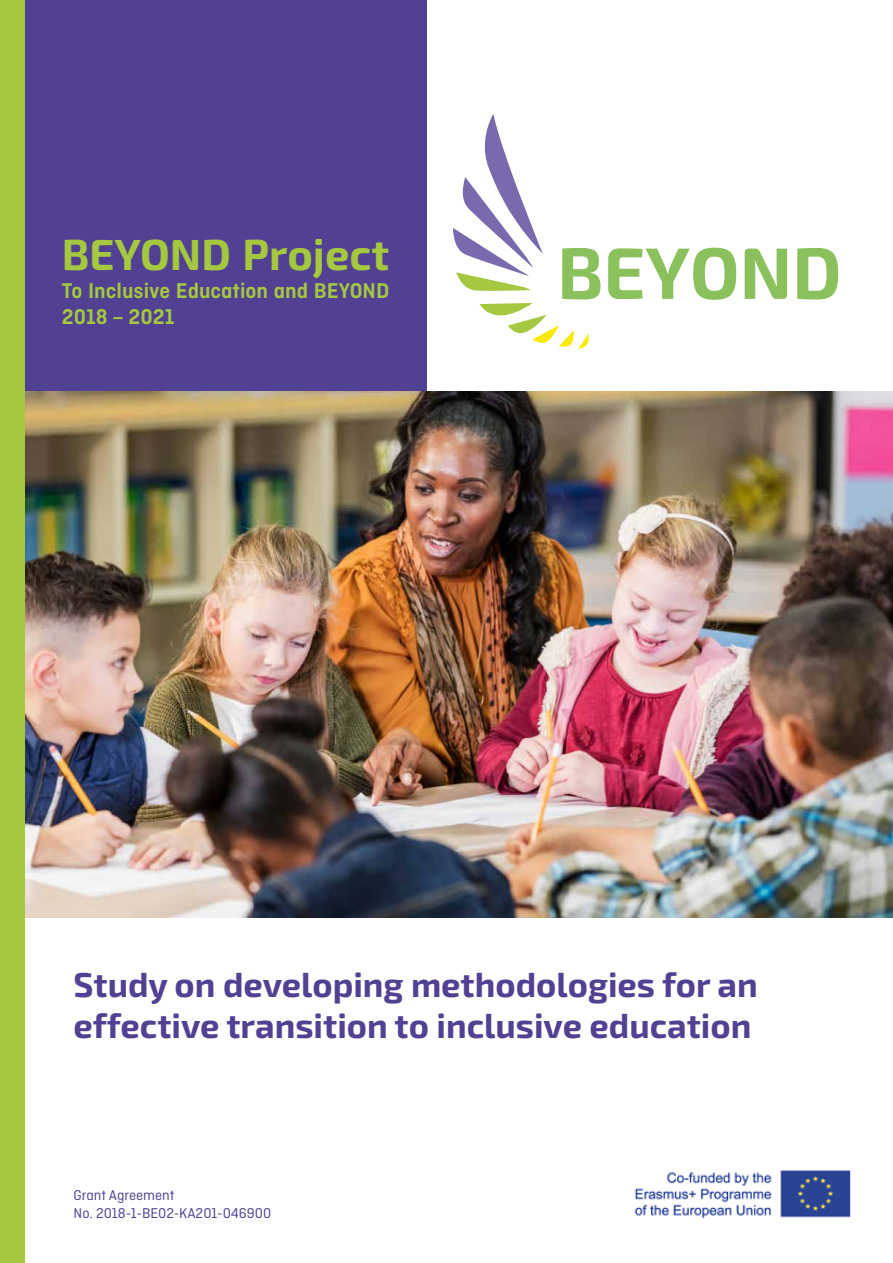
<style>
.page{position:relative;width:893px;height:1263px;background:#fff}
.page>*{position:absolute;margin:0;border:0;box-sizing:border-box;transform-origin:0 0}
.t1{font:700 43.5px "Exo 2";color:#a4c83f}
.t2{font:700 34.5px/40.5px "Exo 2";color:#524092}
.t3{font:600 22.5px/26.5px "Ciutadella";color:#a4c83f}
.t4{font:15px/18px "Ciutadella";color:#524092}
</style>
<div class="page">
<div style="left:24px;top:0;width:403px;height:476px;background:#524092"></div>
<img style="left:24px;top:391px;width:869px;height:526px">
<div style="left:0;top:0;width:24px;height:1263px;background:#a4c83f"></div>
<img style="left:780px;top:1170px;width:71px;height:48px">
<img style="left:634px;top:1172px;width:138px;height:47px">
<svg style="left:453px;top:114px;width:147px;height:235px"></svg>
<svg style="left:608px;top:248px;width:128px;height:52px"></svg>
<svg style="left:745px;top:249px;width:42px;height:50px"></svg>
<svg style="left:797px;top:248px;width:41px;height:51px"></svg>
<p class="t1" style="left:62px;top:228px;width:329px">BEYOND Project</p>
<p class="t3" style="left:62px;top:277px;width:329px">To Inclusive Education and BEYOND<br>2018 – 2021</p>
<p class="t2" style="left:74px;top:965px;width:686px">Study on developing methodologies for an effective transition to inclusive education</p>
<p class="t4" style="left:74px;top:1186px;width:199px">Grant Agreement<br>No. 2018-1-BE02-KA201-046900</p>
</div>
